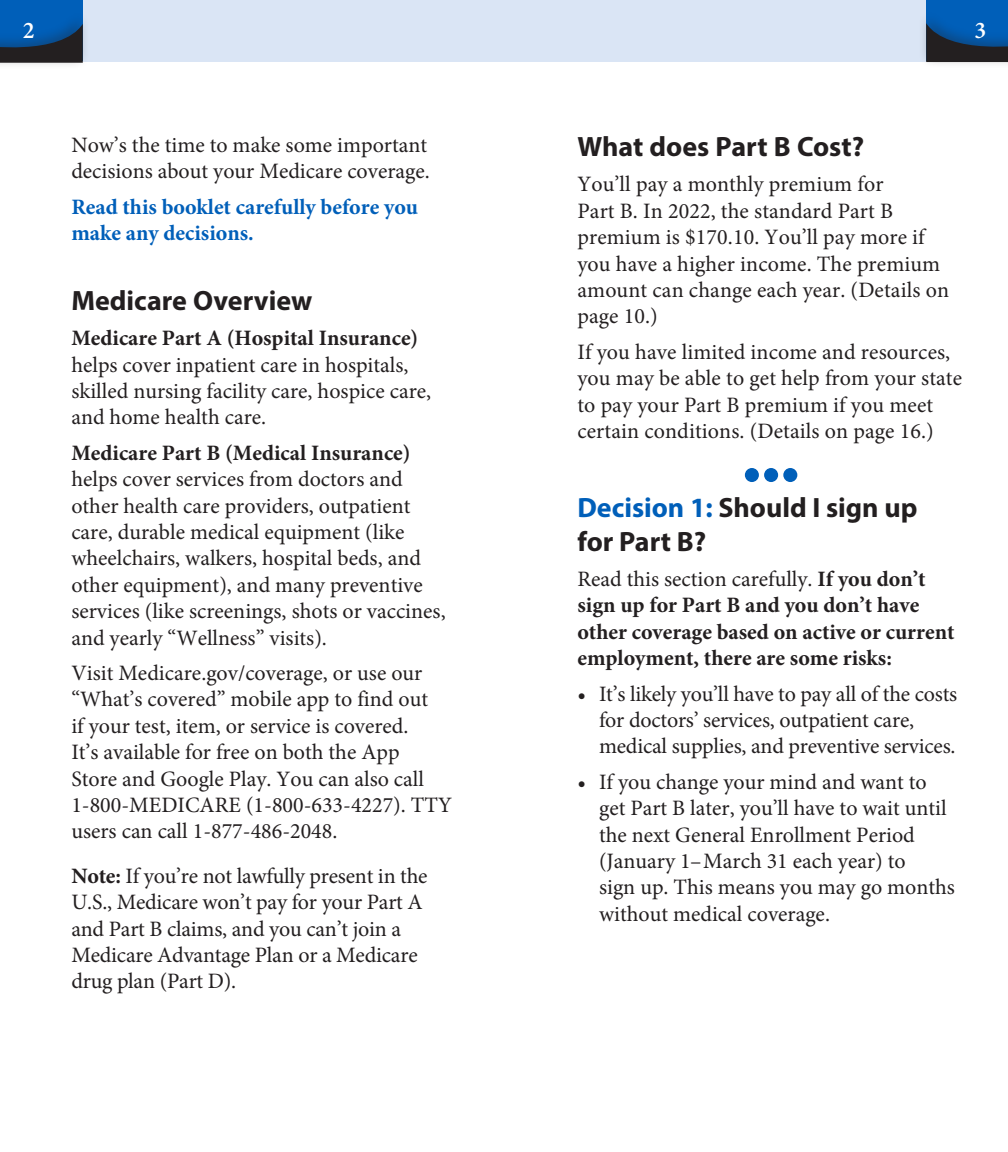
<style>
.page{position:relative;width:1008px;height:1152px;background:#fff}
.page>*{position:absolute;margin:0;border:0;box-sizing:border-box;transform-origin:0 0}
.t1{font:700 28px/33.6px "Myriad Pro";color:#231f20}
.t2{font:600 24px "Minion Pro";color:#fff}
.t3{font:22px/26.4px "Minion Pro";color:#231f20}
.t4{font:700 22px/26.4px "Minion Pro";color:#231f20}
.t5{font:700 22px/26.4px "Minion Pro";color:#005fb9}
.s1{font-weight:700}
.s2{color:#005fb9}
.s3{font-weight:400}
</style>
<div class="page">
<div style="left:0;top:0;width:1008px;height:62px;background:#dae5f5"></div>
<div style="left:0;top:0;width:83px;height:61px;background:#005fb9"></div>
<div style="left:926px;top:0;width:82px;height:60px;background:#005fb9"></div>
<div style="left:0;top:11px;width:91px;height:59px;background:#231f20;opacity:.35"></div>
<svg style="left:0;top:24px;width:83px;height:39px"></svg>
<div style="left:919px;top:10px;width:89px;height:59px;background:#231f20;opacity:.35"></div>
<svg style="left:926px;top:23px;width:82px;height:39px"></svg>
<div style="left:745px;top:468px;width:14px;height:14px;background:#005fb9;border-radius:50%"></div>
<div style="left:764px;top:468px;width:14px;height:14px;background:#005fb9;border-radius:50%"></div>
<div style="left:783px;top:468px;width:14px;height:14px;background:#005fb9;border-radius:50%"></div>
<p class="t2" style="left:23px;top:16px;width:13px">2</p>
<p class="t2" style="left:975px;top:16px;width:13px">3</p>
<p class="t3" style="left:71px;top:132px;width:360px">Now’s the time to make some important decisions about your Medicare coverage.</p>
<p class="t5" style="left:71px;top:193px;width:348px">Read this booklet carefully before you make any decisions.</p>
<p class="t1" style="left:71px;top:283px;width:242px">Medicare Overview</p>
<p class="t4" style="left:71px;top:325px;width:349px">Medicare Part A (Hospital Insurance)</p>
<p class="t3" style="left:71px;top:351px;width:361px">helps cover inpatient care in hospitals, skilled nursing facility care, hospice care, and home health care.</p>
<p class="t4" style="left:71px;top:439px;width:341px">Medicare Part B (Medical Insurance)</p>
<p class="t3" style="left:71px;top:466px;width:376px">helps cover services from doctors and other health care providers, outpatient care, durable medical equipment (like wheelchairs, walkers, hospital beds, and other equipment), and many preventive services (like screenings, shots or vaccines, and yearly “Wellness” visits).</p>
<p class="t3" style="left:71px;top:660px;width:382px">Visit Medicare.gov/coverage, or use our “What’s covered” mobile app to find out<br>if your test, item, or service is covered.<br>It’s available for free on both the App<br>Store and Google Play. You can also call 1-800-MEDICARE (1-800-633-4227). TTY users can call 1-877-486-2048.</p>
<p class="t3" style="left:71px;top:863px;width:358px"><span class="s1">Note:</span> If you’re not lawfully present in the U.S., Medicare won’t pay for your Part A and Part B claims, and you can’t join a Medicare Advantage Plan or a Medicare drug plan (Part D).</p>
<p class="t1" style="left:577px;top:129px;width:288px">What does Part B Cost?</p>
<p class="t3" style="left:577px;top:171px;width:373px">You’ll pay a monthly premium for<br>Part B. In 2022, the standard Part B premium is $170.10. You’ll pay more if you have a higher income. The premium amount can change each year. (Details on page 10.)</p>
<p class="t3" style="left:577px;top:339px;width:386px">If you have limited income and resources, you may be able to get help from your state to pay your Part B premium if you meet certain conditions. (Details on page 16.)</p>
<p class="t1" style="left:577px;top:490px;width:342px"><span class="s2">Decision 1:</span> Should I sign up for Part B?</p>
<p class="t4" style="left:577px;top:565px;width:379px"><span class="s3">Read this section carefully.</span> If you don’t sign up for Part B and you don’t have other coverage based on active or current employment, there are some risks:</p>
<p class="t3" style="left:599px;top:680px;width:360px;text-indent:-22px">• It’s likely you’ll have to pay all of the costs for doctors’ services, outpatient care, medical supplies, and preventive services.</p>
<p class="t3" style="left:599px;top:769px;width:358px;text-indent:-22px">• If you change your mind and want to get Part B later, you’ll have to wait until the next General Enrollment Period (January 1–March 31 each year) to<br>sign up. This means you may go months without medical coverage.</p>
</div>
